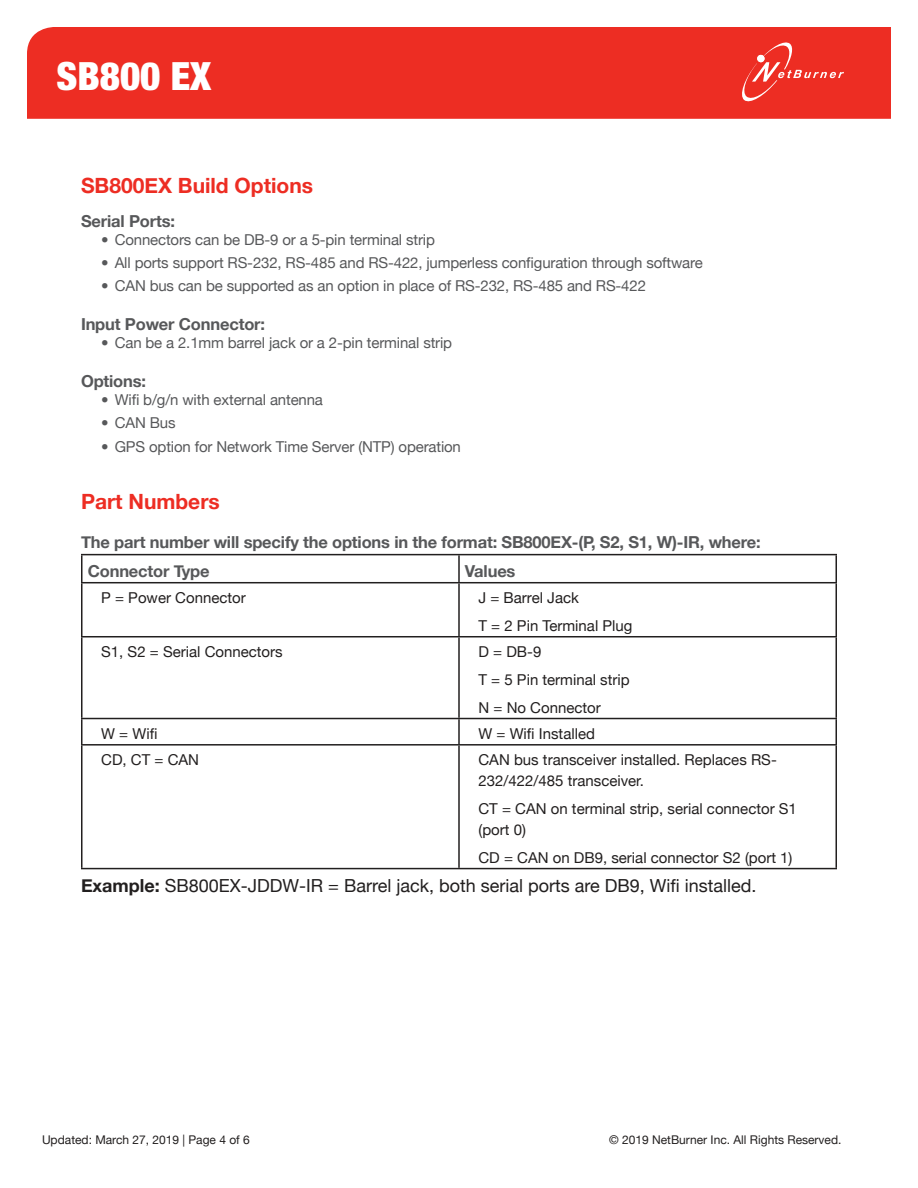
<style>
.page{position:relative;width:918px;height:1188px;background:#fff}
.page>*{position:absolute;margin:0;border:0;box-sizing:border-box;transform-origin:0 0}
.t1{font:900 condensed 39px "Helvetica Neue";color:#fff}
.t2{font:700 21px "Helvetica Neue";color:#ed2d23}
.t3{font:18px "Helvetica Neue";color:#221f1f}
.t4{font:700 16.5px/28.8px "Helvetica Neue";letter-spacing:-.01em;color:#57585a}
.t5{font:15px "Helvetica Neue";letter-spacing:-.01em;color:#57585a}
.t6{font:15px/27.8px "Helvetica Neue";color:#221f1f}
.t7{font:12px "Helvetica Neue";color:#221f1f}
.s1{font-weight:700}
</style>
<div class="page">
<div style="left:27px;top:27px;width:864px;height:92px;background:#ed2d23"></div>
<svg style="left:739px;top:39px;width:105px;height:66px;background:#ee3f36"></svg>
<hr style="left:81px;top:554px;width:378px;height:1px;background:#221f1f">
<hr style="left:81px;top:555px;width:2px;height:27px;background:#221f1f">
<hr style="left:459px;top:554px;width:378px;height:1px;background:#221f1f">
<hr style="left:458px;top:555px;width:2px;height:27px;background:#221f1f">
<svg style="left:836px;top:555px;width:1px;height:27px"></svg>
<hr style="left:81px;top:582px;width:378px;height:1px;background:#221f1f">
<hr style="left:81px;top:583px;width:2px;height:53px;background:#221f1f">
<hr style="left:459px;top:582px;width:378px;height:1px;background:#221f1f">
<hr style="left:458px;top:583px;width:2px;height:53px;background:#221f1f">
<hr style="left:836px;top:583px;width:1px;height:53px;background:#221f1f">
<hr style="left:81px;top:636px;width:378px;height:1px;background:#221f1f">
<hr style="left:81px;top:637px;width:2px;height:81px;background:#221f1f">
<hr style="left:459px;top:636px;width:378px;height:1px;background:#221f1f">
<hr style="left:458px;top:637px;width:2px;height:81px;background:#221f1f">
<hr style="left:836px;top:637px;width:1px;height:81px;background:#221f1f">
<hr style="left:81px;top:718px;width:378px;height:1px;background:#221f1f">
<hr style="left:81px;top:719px;width:2px;height:25px;background:#221f1f">
<hr style="left:459px;top:718px;width:378px;height:1px;background:#221f1f">
<hr style="left:458px;top:719px;width:2px;height:25px;background:#221f1f">
<svg style="left:836px;top:719px;width:1px;height:25px"></svg>
<hr style="left:81px;top:744px;width:378px;height:2px;background:#221f1f">
<hr style="left:81px;top:746px;width:2px;height:122px;background:#221f1f">
<hr style="left:459px;top:744px;width:378px;height:2px;background:#221f1f">
<hr style="left:458px;top:746px;width:2px;height:122px;background:#221f1f">
<hr style="left:836px;top:746px;width:1px;height:122px;background:#221f1f">
<hr style="left:81px;top:868px;width:378px;height:1px;background:#221f1f">
<hr style="left:459px;top:868px;width:378px;height:1px;background:#221f1f">
<h1 class="t1" style="left:56px;top:54px;width:156px">SB800 EX</h1>
<h2 class="t2" style="left:81px;top:173px;width:234px">SB800EX Build Options</h2>
<p class="t4" style="left:81px;top:206px;width:95px">Serial Ports:</p>
<p class="t5" style="left:101px;top:230px;width:335px">• Connectors can be DB-9 or a 5-pin terminal strip</p>
<p class="t5" style="left:101px;top:254px;width:603px">• All ports support RS-232, RS-485 and RS-422, jumperless con昀椀guration through software</p>
<p class="t5" style="left:101px;top:277px;width:546px">• CAN bus can be supported as an option in place of RS-232, RS-485 and RS-422</p>
<p class="t4" style="left:81px;top:309px;width:186px">Input Power Connector:</p>
<p class="t5" style="left:101px;top:334px;width:352px">• Can be a 2.1mm barrel jack or a 2-pin terminal strip</p>
<p class="t4" style="left:81px;top:366px;width:67px">Options:</p>
<p class="t5" style="left:101px;top:390px;width:223px">• Wi昀椀 b/g/n with external antenna</p>
<p class="t5" style="left:101px;top:414px;width:76px">• CAN Bus</p>
<p class="t5" style="left:101px;top:437px;width:361px">• GPS option for Network Time Server (NTP) operation</p>
<h2 class="t2" style="left:81px;top:489px;width:140px">Part Numbers</h2>
<p class="t4" style="left:88px;top:527px;width:675px;text-indent:-7px">The part number will specify the options in the format: SB800EX-(P, S2, S1, W)-IR, where:<br>Connector Type</p>
<p class="t4" style="left:465px;top:556px;width:52px">Values</p>
<p class="t6" style="left:101px;top:584px;width:146px">P = Power Connector</p>
<p class="t6" style="left:478px;top:584px;width:156px">J = Barrel Jack<br>T = 2 Pin Terminal Plug</p>
<p class="t6" style="left:101px;top:638px;width:183px">S1, S2 = Serial Connectors</p>
<p class="t6" style="left:478px;top:638px;width:153px">D = DB-9<br>T = 5 Pin terminal strip<br>N = No Connector</p>
<p class="t6" style="left:101px;top:719px;width:58px">W = Wi昀椀</p>
<p class="t6" style="left:478px;top:719px;width:118px">W = Wi昀椀 Installed</p>
<p class="t6" style="left:101px;top:746px;width:99px">CD, CT = CAN</p>
<p class="t6" style="left:478px;top:749px;width:300px;line-height:21px">CAN bus transceiver installed. Replaces RS-<br>232/422/485 transceiver.</p>
<p class="t6" style="left:478px;top:798px;width:320px;line-height:21px">CT = CAN on terminal strip, serial connector S1 (port 0)</p>
<p class="t6" style="left:478px;top:843px;width:316px">CD = CAN on DB9, serial connector S2 (port 1)</p>
<p class="t3" style="left:81px;top:875px;width:677px"><span class="s1">Example:</span> SB800EX-JDDW-IR = Barrel jack, both serial ports are DB9, Wi昀椀 installed.</p>
<p class="t7" style="left:42px;top:1132px;width:209px">Updated: March 27, 2019 | Page 4 of 6</p>
<p class="t7" style="left:609px;top:1132px;width:234px">© 2019 NetBurner Inc. All Rights Reserved.</p>
</div>
